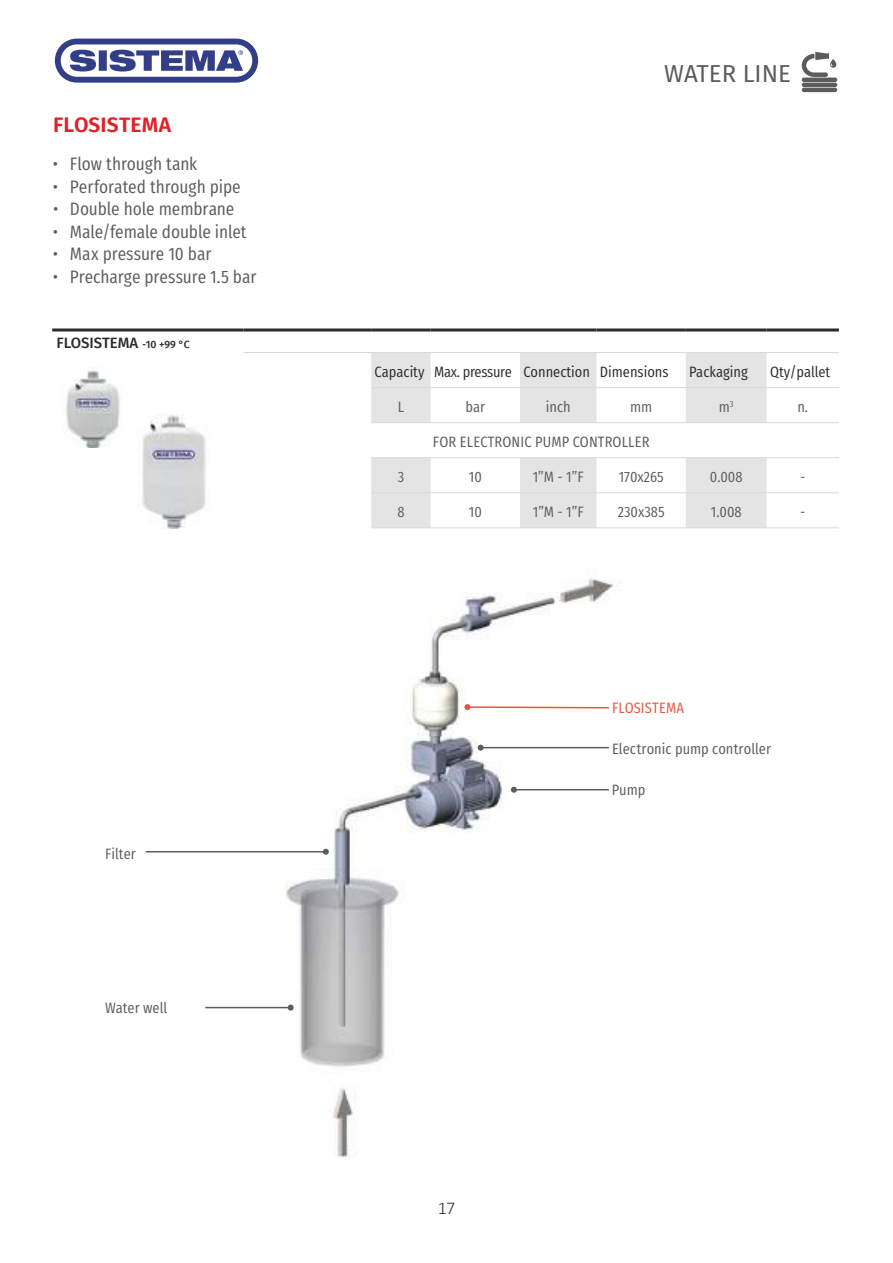
<style>
.page{position:relative;width:893px;height:1263px;background:#fff}
.page>*{position:absolute;margin:0;border:0;box-sizing:border-box;transform-origin:0 0}
.t1{font:24px "Fira Sans";color:#5c5c5b}
.t2{font:600 21px "Fira Sans";letter-spacing:.005em;color:#e41f25}
.t3{font:18px "Fira Sans Condensed";letter-spacing:-.005em;color:#5c5c5b}
.t4{font:300 18px "Calibri";color:#2b2b2a}
.t5{font:15px "Fira Sans Condensed";color:#5c5c5b}
.t6{font:15px "Fira Sans Condensed";color:#2b2b2a}
.t7{font:500 15px "Fira Sans";color:#2b2b2a}
.t8{font:15px "Fira Sans Condensed";letter-spacing:.005em;color:#ea543e}
.s1{font-size:10.5px}
</style>
<div class="page">
<img style="left:273px;top:578px;width:349px;height:580px">
<hr style="left:802px;top:88px;width:35px;height:4px;background:#5c5c5b;border-radius:2px">
<hr style="left:802px;top:83px;width:35px;height:4px;background:#5c5c5b;border-radius:2px">
<hr style="left:802px;top:78px;width:35px;height:4px;background:#5c5c5b;border-radius:2px">
<svg style="left:802px;top:53px;width:34px;height:24px"></svg>
<svg style="left:52px;top:331px;width:787px;height:1px"></svg>
<svg style="left:371px;top:353px;width:396px;height:174px"></svg>
<hr style="left:371px;top:387px;width:60px;height:1px;background:#dbdada">
<hr style="left:431px;top:387px;width:89px;height:1px;background:#dbdada">
<hr style="left:520px;top:387px;width:76px;height:1px;background:#dbdada">
<hr style="left:596px;top:387px;width:90px;height:1px;background:#dbdada">
<hr style="left:686px;top:387px;width:81px;height:1px;background:#dbdada">
<hr style="left:767px;top:387px;width:72px;height:1px;background:#dbdada">
<hr style="left:371px;top:422px;width:60px;height:1px;background:#dbdada">
<hr style="left:431px;top:422px;width:89px;height:1px;background:#dbdada">
<hr style="left:520px;top:422px;width:76px;height:1px;background:#dbdada">
<hr style="left:596px;top:422px;width:90px;height:1px;background:#dbdada">
<hr style="left:686px;top:422px;width:81px;height:1px;background:#dbdada">
<hr style="left:767px;top:422px;width:72px;height:1px;background:#dbdada">
<hr style="left:371px;top:492px;width:60px;height:1px;background:#dbdada">
<hr style="left:431px;top:492px;width:89px;height:1px;background:#dbdada">
<hr style="left:520px;top:492px;width:76px;height:1px;background:#dbdada">
<hr style="left:596px;top:492px;width:90px;height:1px;background:#dbdada">
<hr style="left:686px;top:492px;width:81px;height:1px;background:#dbdada">
<hr style="left:767px;top:492px;width:72px;height:1px;background:#dbdada">
<hr style="left:371px;top:527px;width:60px;height:1px;background:#dbdada">
<hr style="left:431px;top:527px;width:89px;height:1px;background:#dbdada">
<hr style="left:520px;top:527px;width:76px;height:1px;background:#dbdada">
<hr style="left:596px;top:527px;width:90px;height:1px;background:#dbdada">
<hr style="left:686px;top:527px;width:81px;height:1px;background:#dbdada">
<hr style="left:767px;top:527px;width:72px;height:1px;background:#dbdada">
<hr style="left:52px;top:328px;width:192px;height:3px;background:#2b2b2a">
<hr style="left:244px;top:328px;width:127px;height:3px;background:#2b2b2a">
<hr style="left:371px;top:328px;width:60px;height:3px;background:#2b2b2a">
<hr style="left:431px;top:328px;width:89px;height:3px;background:#2b2b2a">
<hr style="left:520px;top:328px;width:76px;height:3px;background:#2b2b2a">
<hr style="left:596px;top:328px;width:90px;height:3px;background:#2b2b2a">
<hr style="left:686px;top:328px;width:81px;height:3px;background:#2b2b2a">
<hr style="left:767px;top:328px;width:72px;height:3px;background:#2b2b2a">
<hr style="left:244px;top:352px;width:127px;height:1px;background:#dbdada">
<hr style="left:371px;top:352px;width:60px;height:1px;background:#dbdada">
<hr style="left:431px;top:352px;width:89px;height:1px;background:#dbdada">
<hr style="left:520px;top:352px;width:76px;height:1px;background:#dbdada">
<hr style="left:596px;top:352px;width:90px;height:1px;background:#dbdada">
<hr style="left:686px;top:352px;width:81px;height:1px;background:#dbdada">
<hr style="left:767px;top:352px;width:72px;height:1px;background:#dbdada">
<hr style="left:371px;top:457px;width:60px;height:1px;background:#dbdada">
<hr style="left:431px;top:457px;width:89px;height:1px;background:#dbdada">
<hr style="left:520px;top:457px;width:76px;height:1px;background:#dbdada">
<hr style="left:596px;top:457px;width:90px;height:1px;background:#dbdada">
<hr style="left:686px;top:457px;width:81px;height:1px;background:#dbdada">
<hr style="left:767px;top:457px;width:72px;height:1px;background:#dbdada">
<img style="left:66px;top:367px;width:54px;height:81px">
<img style="left:142px;top:415px;width:64px;height:113px">
<svg style="left:464px;top:704px;width:146px;height:6px"></svg>
<hr style="left:146px;top:851px;width:180px;height:1px;background:#5c5c5b">
<svg style="left:323px;top:849px;width:6px;height:6px"></svg>
<hr style="left:481px;top:747px;width:128px;height:1px;background:#5c5c5b">
<svg style="left:478px;top:745px;width:6px;height:6px"></svg>
<hr style="left:514px;top:789px;width:95px;height:1px;background:#5c5c5b">
<svg style="left:511px;top:787px;width:6px;height:6px"></svg>
<hr style="left:205px;top:1007px;width:86px;height:1px;background:#5c5c5b">
<svg style="left:288px;top:1004px;width:6px;height:6px"></svg>
<svg style="left:55px;top:39px;width:203px;height:44px"></svg>
<h2 class="t2" style="left:53px;top:108px;width:120px">FLOSISTEMA</h2>
<p class="t3" style="left:53px;top:147px;width:146px">• Flow through tank</p>
<p class="t3" style="left:53px;top:170px;width:189px">• Perforated through pipe</p>
<p class="t3" style="left:53px;top:192px;width:183px">• Double hole membrane</p>
<p class="t3" style="left:53px;top:215px;width:195px">• Male/female double inlet</p>
<p class="t3" style="left:53px;top:237px;width:160px">• Max pressure 10 bar</p>
<p class="t3" style="left:53px;top:260px;width:205px">• Precharge pressure 1.5 bar</p>
<p class="t7" style="left:56px;top:331px;width:135px">FLOSISTEMA <span class="s1">-10 +99 °C</span></p>
<p class="t5" style="left:105px;top:840px;width:32px">Filter</p>
<p class="t5" style="left:105px;top:994px;width:64px">Water well</p>
<h1 class="t1" style="left:664px;top:56px;width:128px">WATER LINE</h1>
<p class="t6" style="left:375px;top:358px;width:296px">Capacity Max. pressure Connection Dimensions</p>
<p class="t6" style="left:689px;top:358px;width:60px">Packaging</p>
<p class="t6" style="left:770px;top:358px;width:62px">Qty/pallet</p>
<p class="t5" style="left:398px;top:393px;width:8px">L</p>
<p class="t5" style="left:465px;top:393px;width:21px">bar</p>
<p class="t5" style="left:546px;top:393px;width:26px">inch</p>
<p class="t5" style="left:630px;top:393px;width:24px">mm</p>
<p class="t5" style="left:719px;top:393px;width:16px">m<sup>3</sup></p>
<p class="t5" style="left:797px;top:393px;width:12px">n.</p>
<p class="t5" style="left:433px;top:428px;width:218px">FOR ELECTRONIC PUMP CONTROLLER</p>
<p class="t5" style="left:398px;top:463px;width:8px">3</p>
<p class="t5" style="left:469px;top:463px;width:15px">10</p>
<p class="t5" style="left:533px;top:463px;width:53px">1”M - 1”F</p>
<p class="t5" style="left:619px;top:463px;width:47px">170x265</p>
<p class="t5" style="left:710px;top:463px;width:34px">0.008</p>
<p class="t5" style="left:800px;top:463px;width:7px">-</p>
<p class="t5" style="left:397px;top:498px;width:9px">8</p>
<p class="t5" style="left:469px;top:498px;width:15px">10</p>
<p class="t5" style="left:533px;top:498px;width:53px">1”M - 1”F</p>
<p class="t5" style="left:618px;top:498px;width:48px">230x385</p>
<p class="t5" style="left:711px;top:498px;width:32px">1.008</p>
<p class="t5" style="left:800px;top:498px;width:7px">-</p>
<p class="t8" style="left:612px;top:694px;width:73px">FLOSISTEMA</p>
<p class="t5" style="left:612px;top:735px;width:160px">Electronic pump controller</p>
<p class="t5" style="left:612px;top:776px;width:35px">Pump</p>
<p class="t4" style="left:438px;top:1197px;width:19px">17</p>
</div>
